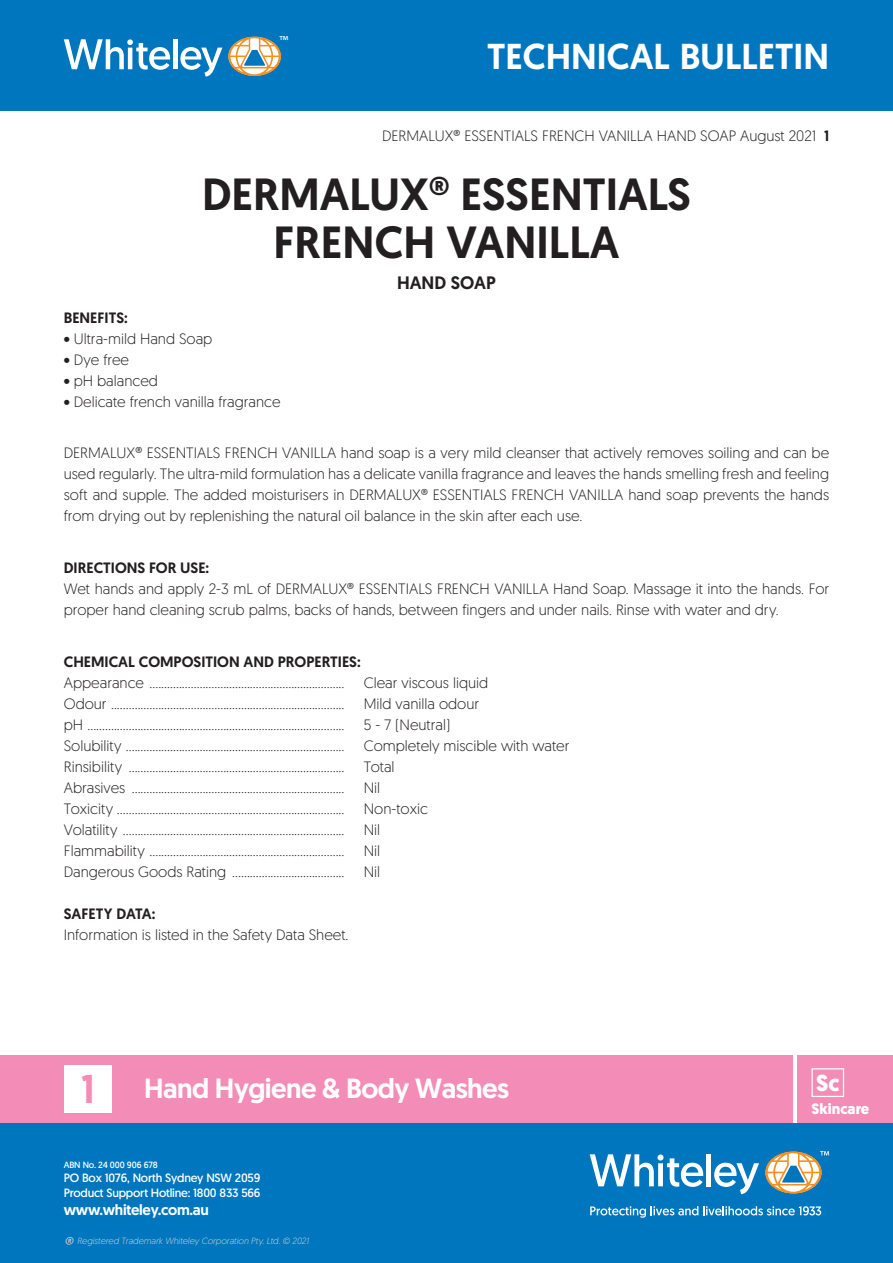
<style>
.page{position:relative;width:893px;height:1263px;background:#fff}
.page>*{position:absolute;margin:0;border:0;box-sizing:border-box;transform-origin:0 0}
.t1{font:500 45px/48px "Geomanist";color:#231f20;text-align:center}
.t2{font:500 36px "Geomanist";color:#fff}
.t3{font:500 27.75px "Geomanist";letter-spacing:-.02em;color:#fff}
.t4{font:700 23.1px "Geomanist";color:#fff}
.t5{font:500 18px "Geomanist";color:#231f20}
.t6{font:700 15.15px "Geomanist";color:#fff}
.t7{font:300 15px/21px "Geomanist";color:#231f20;text-align:justify}
.t8{font:500 15px "Geomanist";color:#231f20}
.t9{font:500 15px "Geomanist";letter-spacing:-.02em;color:#fff}
.t10{font:14.85px "Myriad Pro";color:#fff}
.t11{font:12px/15.3px "Geomanist";letter-spacing:-.02em;color:#fff}
.t12{font:italic 300 9px "Geomanist";color:#d1d2d4}
.t13{font:9px "Geomanist";letter-spacing:-.02em;color:#fff}
.s1{font-weight:500}
.s2{font-size:40.2px;color:#f38cb7}
.s3{font-size:18.75px}
</style>
<div class="page">
<div style="left:0;top:1055px;width:792px;height:68px;background:#f38cb7"></div>
<div style="left:64px;top:1065px;width:47px;height:48px;background:#fff"></div>
<div style="left:798px;top:1055px;width:95px;height:68px;background:#f38cb7"></div>
<div style="left:811px;top:1068px;width:33px;height:29px;border:1px solid #fff"></div>
<div style="left:0;top:0;width:893px;height:111px;background:#0076be"></div>
<svg style="left:64px;top:39px;width:106px;height:31px"></svg>
<hr style="left:173px;top:39px;width:4px;height:30px;background:#fff">
<svg style="left:180px;top:47px;width:42px;height:29px"></svg>
<svg style="left:228px;top:37px;width:53px;height:39px"></svg>
<div style="left:0;top:1123px;width:893px;height:140px;background:#0076be"></div>
<svg style="left:590px;top:1154px;width:113px;height:33px"></svg>
<div style="left:706px;top:1154px;width:5px;height:32px;background:#fff"></div>
<svg style="left:714px;top:1163px;width:45px;height:31px"></svg>
<svg style="left:765px;top:1151px;width:64px;height:42px"></svg>
<svg style="left:590px;top:1206px;width:231px;height:12px"></svg>
<p class="t10" style="left:279px;top:32px;width:11px">™</p>
<h2 class="t2" style="left:487px;top:32px;width:344px">TECHNICAL BULLETIN</h2>
<p class="t7" style="left:382px;top:125px;width:449px">DERMALUX® ESSENTIALS FRENCH VANILLA HAND SOAP August 2021 <span class="s1">1</span></p>
<h1 class="t1" style="left:202px;top:170px;width:490px">DERMALUX® ESSENTIALS<br>FRENCH VANILLA</h1>
<p class="t5" style="left:397px;top:271px;width:100px">HAND SOAP</p>
<p class="t8" style="left:64px;top:308px;width:66px">BENEFITS:</p>
<p class="t7" style="left:64px;top:328px;width:150px">• Ultra-mild Hand Soap</p>
<p class="t7" style="left:64px;top:349px;width:67px">• Dye free</p>
<p class="t7" style="left:64px;top:370px;width:96px">• pH balanced</p>
<p class="t7" style="left:64px;top:391px;width:218px">• Delicate french vanilla fragrance</p>
<p class="t7" style="left:64px;top:442px;width:767px">DERMALUX® ESSENTIALS FRENCH VANILLA hand soap is a very mild cleanser that actively removes soiling and can be used regularly. The ultra-mild formulation has a delicate vanilla fragrance and leaves the hands smelling fresh and feeling soft and supple. The added moisturisers in DERMALUX® ESSENTIALS FRENCH VANILLA hand soap prevents the hands from drying out by replenishing the natural oil balance in the skin after each use.</p>
<p class="t8" style="left:64px;top:558px;width:147px">DIRECTIONS FOR USE:</p>
<p class="t7" style="left:64px;top:578px;width:767px">Wet hands and apply 2-3 mL of DERMALUX® ESSENTIALS FRENCH VANILLA Hand Soap. Massage it into the hands. For proper hand cleaning scrub palms, backs of hands, between fingers and under nails. Rinse with water and dry.</p>
<p class="t8" style="left:64px;top:652px;width:298px">CHEMICAL COMPOSITION AND PROPERTIES:</p>
<p class="t7" style="left:64px;top:672px;width:282px">Appearance ..................................................................</p>
<p class="t7" style="left:364px;top:672px;width:126px">Clear viscous liquid</p>
<p class="t7" style="left:64px;top:693px;width:282px">Odour ...............................................................................</p>
<p class="t7" style="left:364px;top:693px;width:117px">Mild vanilla odour</p>
<p class="t7" style="left:64px;top:714px;width:282px">pH .......................................................................................</p>
<p class="t7" style="left:364px;top:714px;width:88px">5 - 7 (Neutral)</p>
<p class="t7" style="left:64px;top:735px;width:282px">Solubility ..........................................................................</p>
<p class="t7" style="left:364px;top:735px;width:207px">Completely miscible with water</p>
<p class="t7" style="left:64px;top:756px;width:282px">Rinsibility .........................................................................</p>
<p class="t7" style="left:364px;top:756px;width:32px">Total</p>
<p class="t7" style="left:64px;top:777px;width:282px">Abrasives ........................................................................</p>
<p class="t7" style="left:364px;top:777px;width:18px">Nil</p>
<p class="t7" style="left:64px;top:798px;width:282px">Toxicity .............................................................................</p>
<p class="t7" style="left:364px;top:798px;width:66px">Non-toxic</p>
<p class="t7" style="left:64px;top:819px;width:282px">Volatility ...........................................................................</p>
<p class="t7" style="left:364px;top:819px;width:18px">Nil</p>
<p class="t7" style="left:64px;top:840px;width:282px">Flammability ..................................................................</p>
<p class="t7" style="left:364px;top:840px;width:18px">Nil</p>
<p class="t7" style="left:64px;top:861px;width:282px">Dangerous Goods Rating ......................................</p>
<p class="t7" style="left:364px;top:861px;width:18px">Nil</p>
<p class="t8" style="left:64px;top:904px;width:93px">SAFETY DATA:</p>
<p class="t7" style="left:64px;top:924px;width:286px">Information is listed in the Safety Data Sheet.</p>
<h3 class="t3" style="left:81px;top:1070px;width:430px"><span class="s2">1</span> Hand Hygiene &amp; Body Washes</h3>
<p class="t13" style="left:64px;top:1159px;width:96px">ABN No. 24 000 906 678</p>
<p class="t11" style="left:64px;top:1170px;width:198px">PO Box 1076, North Sydney NSW 2059<br>Product Support Hotline: 1800 833 566</p>
<p class="t9" style="left:64px;top:1200px;width:147px">www.whiteley.com.au</p>
<p class="t12" style="left:64px;top:1235px;width:246px"><span class="s3">®</span> Registered Trademark Whiteley Corporation Pty. Ltd. © 2021</p>
<h3 class="t4" style="left:816px;top:1067px;width:25px">Sc</h3>
<p class="t6" style="left:811px;top:1098px;width:59px">Skincare</p>
</div>
